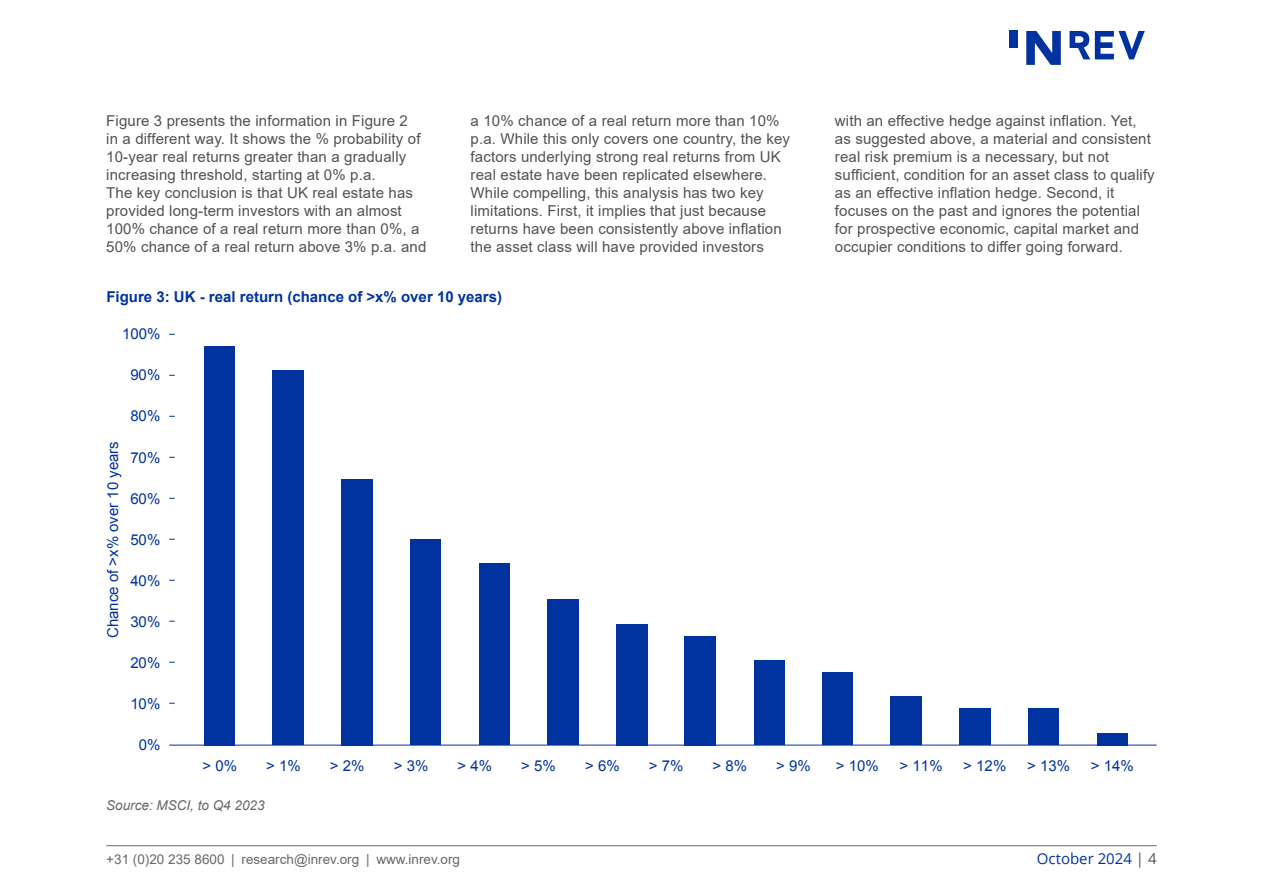
<style>
.page{position:relative;width:1263px;height:893px;background:#fff}
.page>*{position:absolute;margin:0;border:0;box-sizing:border-box;transform-origin:0 0}
.t1{font:15px/18px "Arial";letter-spacing:.01em;color:#525252}
.t2{font:15px "Arial";color:#0033a0}
.t3{font:700 15px "Arial";color:#0033a0}
.t4{font:15px "Open Sans";color:#0033a0}
.t5{font:13.5px "Arial";color:#686868}
.t6{font:italic 13.5px "Arial";color:#686868}
.s1{color:#525252}
</style>
<div class="page">
<svg style="left:1009px;top:30px;width:136px;height:35px"></svg>
<div style="left:204px;top:346px;width:31px;height:399px;background:#0033a0"></div>
<div style="left:273px;top:370px;width:31px;height:375px;background:#0033a0"></div>
<div style="left:341px;top:479px;width:32px;height:266px;background:#0033a0"></div>
<div style="left:410px;top:539px;width:31px;height:206px;background:#0033a0"></div>
<div style="left:479px;top:564px;width:31px;height:181px;background:#0033a0"></div>
<div style="left:547px;top:600px;width:32px;height:145px;background:#0033a0"></div>
<div style="left:616px;top:624px;width:31px;height:121px;background:#0033a0"></div>
<div style="left:685px;top:636px;width:31px;height:109px;background:#0033a0"></div>
<div style="left:754px;top:660px;width:30px;height:85px;background:#0033a0"></div>
<div style="left:822px;top:672px;width:31px;height:73px;background:#0033a0"></div>
<div style="left:891px;top:697px;width:31px;height:48px;background:#0033a0"></div>
<div style="left:959px;top:709px;width:31px;height:36px;background:#0033a0"></div>
<div style="left:1028px;top:709px;width:31px;height:36px;background:#0033a0"></div>
<div style="left:1097px;top:733px;width:31px;height:12px;background:#0033a0"></div>
<hr style="left:169px;top:745px;width:988px;height:1px;background:#0030a3">
<hr style="left:106px;top:845px;width:1051px;height:1px;background:#686868">
<p class="t1" style="left:106px;top:112px;width:322px">Figure 3 presents the information in Figure 2<br>in a different way. It shows the % probability of 10-year real returns greater than a gradually increasing threshold, starting at 0% p.a.<br>The key conclusion is that UK real estate has provided long-term investors with an almost 100% chance of a real return more than 0%, a 50% chance of a real return above 3% p.a. and</p>
<p class="t1" style="left:471px;top:112px;width:321px">a 10% chance of a real return more than 10% p.a. While this only covers one country, the key factors underlying strong real returns from UK real estate have been replicated elsewhere.<br>While compelling, this analysis has two key limitations. First, it implies that just because returns have been consistently above inflation the asset class will have provided investors</p>
<p class="t1" style="left:835px;top:112px;width:321px">with an effective hedge against inflation. Yet, as suggested above, a material and consistent real risk premium is a necessary, but not sufficient, condition for an asset class to qualify as an effective inflation hedge. Second, it focuses on the past and ignores the potential for prospective economic, capital market and occupier conditions to differ going forward.</p>
<p class="t3" style="left:106px;top:287px;width:397px">Figure 3: UK - real return (chance of &gt;x% over 10 years)</p>
<p class="t2" style="left:122px;top:324px;width:40px">100%</p>
<p class="t2" style="left:130px;top:365px;width:32px">90%</p>
<p class="t2" style="left:103px;top:638px;width:199px;rotate:-90deg">Chance of &gt;x% over 10 years</p>
<p class="t2" style="left:130px;top:406px;width:32px">80%</p>
<p class="t2" style="left:130px;top:447px;width:32px">70%</p>
<p class="t2" style="left:130px;top:489px;width:32px">60%</p>
<p class="t2" style="left:130px;top:530px;width:32px">50%</p>
<p class="t2" style="left:130px;top:571px;width:32px">40%</p>
<p class="t2" style="left:130px;top:612px;width:32px">30%</p>
<p class="t2" style="left:130px;top:653px;width:32px">20%</p>
<p class="t2" style="left:130px;top:694px;width:32px">10%</p>
<p class="t2" style="left:139px;top:735px;width:23px">0%</p>
<p class="t2" style="left:202px;top:756px;width:36px">&gt; 0%</p>
<p class="t2" style="left:266px;top:756px;width:36px">&gt; 1%</p>
<p class="t2" style="left:330px;top:756px;width:36px">&gt; 2%</p>
<p class="t2" style="left:394px;top:756px;width:36px">&gt; 3%</p>
<p class="t2" style="left:457px;top:756px;width:36px">&gt; 4%</p>
<p class="t2" style="left:521px;top:756px;width:36px">&gt; 5%</p>
<p class="t2" style="left:585px;top:756px;width:36px">&gt; 6%</p>
<p class="t2" style="left:649px;top:756px;width:36px">&gt; 7%</p>
<p class="t2" style="left:712px;top:756px;width:36px">&gt; 8%</p>
<p class="t2" style="left:776px;top:756px;width:36px">&gt; 9%</p>
<p class="t2" style="left:836px;top:756px;width:45px">&gt; 10%</p>
<p class="t2" style="left:899px;top:756px;width:45px">&gt; 11%</p>
<p class="t2" style="left:963px;top:756px;width:45px">&gt; 12%</p>
<p class="t2" style="left:1027px;top:756px;width:45px">&gt; 13%</p>
<p class="t2" style="left:1091px;top:756px;width:45px">&gt; 14%</p>
<p class="t6" style="left:106px;top:797px;width:160px">Source: MSCI, to Q4 2023</p>
<p class="t5" style="left:106px;top:850px;width:355px">+31 (0)20 235 8600 | research@inrev.org | www.inrev.org</p>
<p class="t4" style="left:1037px;top:849px;width:121px">October 2024 <span class="s1">| 4</span></p>
</div>
